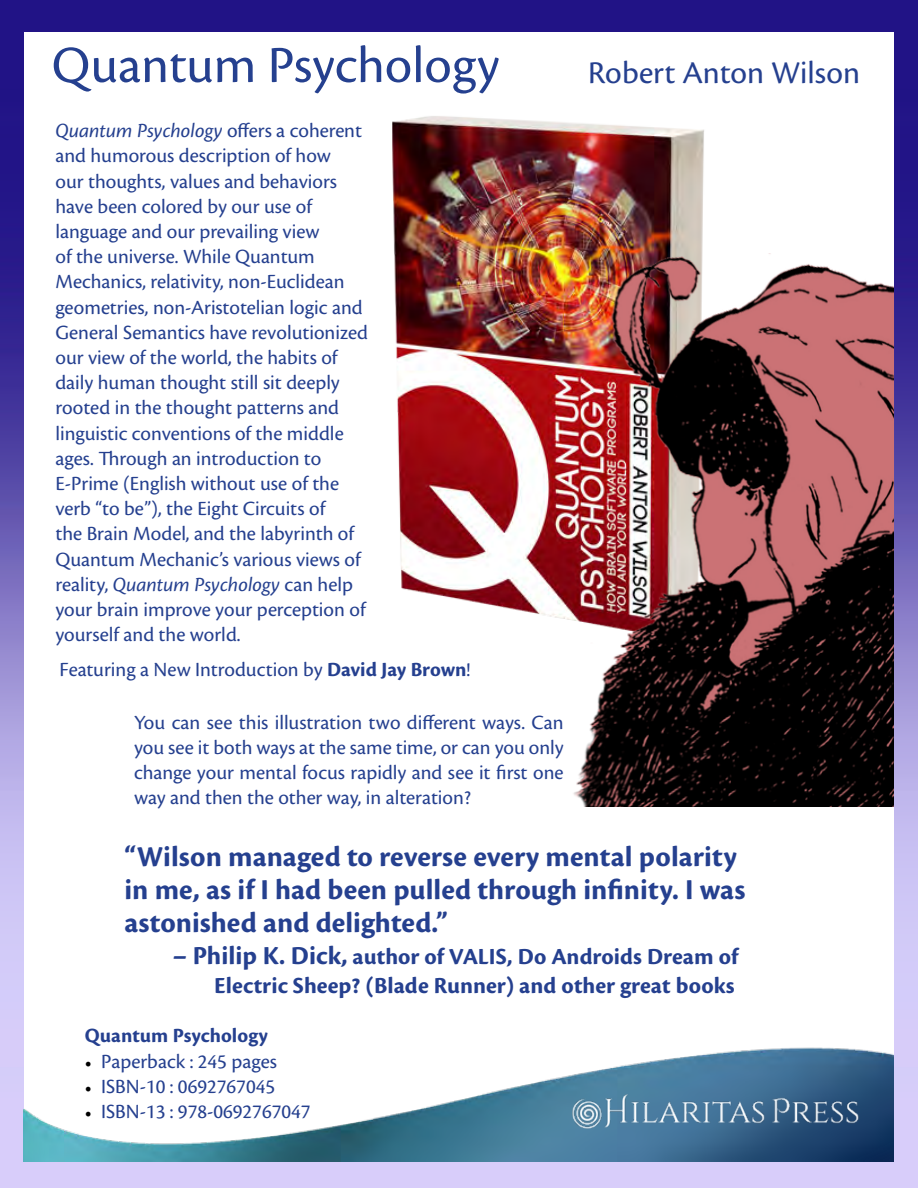
<style>
.page{position:relative;width:918px;height:1188px;background:#fff}
.page>*{position:absolute;margin:0;border:0;box-sizing:border-box;transform-origin:0 0}
.t1{font:54px "Cronos Pro";color:#25408f}
.t2{font:33px "Cronos Pro";color:#25408f}
.t3{font:700 30px/33px "Cronos Pro";letter-spacing:.005em;color:#25408f}
.t4{font:700 24px/28.8px "Cronos Pro";color:#25408f;text-align:right}
.t5{font:21px/25.2px "Cronos Pro";color:#25408f}
.t6{font:700 21px "Cronos Pro";color:#25408f}
.s1{font-style:italic}
.s2{font-weight:700}
.s3{font-size:27px}
.s4{font-family:"Minion Pro";font-size:18px;color:#000}
</style>
<div class="page">
<img style="left:0;top:0;width:918px;height:1188px">
<div style="left:24px;top:32px;width:869px;height:1130px;background:#fff"></div>
<img style="left:24px;top:1047px;width:869px;height:115px">
<img style="left:570px;top:1091px;width:294px;height:39px">
<img style="left:392px;top:116px;width:312px;height:503px">
<img style="left:567px;top:253px;width:328px;height:554px">
<h1 class="t1" style="left:52px;top:34px;width:449px">Quantum Psychology</h1>
<p class="t5" style="left:55px;top:118px;width:314px"><span class="s1">Quantum Psychology</span> offers a coherent and humorous description of how<br>our thoughts, values and behaviors have been colored by our use of language and our prevailing view<br>of the universe. While Quantum Mechanics, relativity, non-Euclidean geometries, non-Aristotelian logic and General Semantics have revolutionized our view of the world, the habits of daily human thought still sit deeply rooted in the thought patterns and linguistic conventions of the middle ages. Through an introduction to E-Prime (English without use of the verb “to be”), the Eight Circuits of<br>the Brain Model, and the labyrinth of Quantum Mechanic’s various views of reality, <span class="s1">Quantum Psychology</span> can help your brain improve your perception of yourself and the world.</p>
<p class="t5" style="left:60px;top:657px;width:412px">Featuring a New Introduction by <span class="s2">David Jay Brown</span>!</p>
<p class="t5" style="left:134px;top:710px;width:431px;text-align:justify">You can see this illustration two different ways. Can you see it both ways at the same time, or can you only change your mental focus rapidly and see it first one way and then the other way, in alteration?</p>
<h2 class="t2" style="left:588px;top:53px;width:274px">Robert Anton Wilson</h2>
<h3 class="t3" style="left:124px;top:841px;width:623px">“Wilson managed to reverse every mental polarity in me, as if I had been pulled through infinity. I was astonished and delighted.”</h3>
<p class="t4" style="left:172px;top:943px;width:567px"><span class="s3">– Philip K. Dick,</span> author of VALIS, Do Androids Dream of<br>Electric Sheep? (Blade Runner) and other great books</p>
<p class="t6" style="left:85px;top:1024px;width:185px">Quantum Psychology</p>
<p class="t5" style="left:85px;top:1048px;width:194px"><span class="s4">•</span> Paperback : 245 pages</p>
<p class="t5" style="left:85px;top:1074px;width:192px"><span class="s4">•</span> ISBN-10 : 0692767045</p>
<p class="t5" style="left:85px;top:1099px;width:227px"><span class="s4">•</span> ISBN-13 : 978-0692767047</p>
</div>
